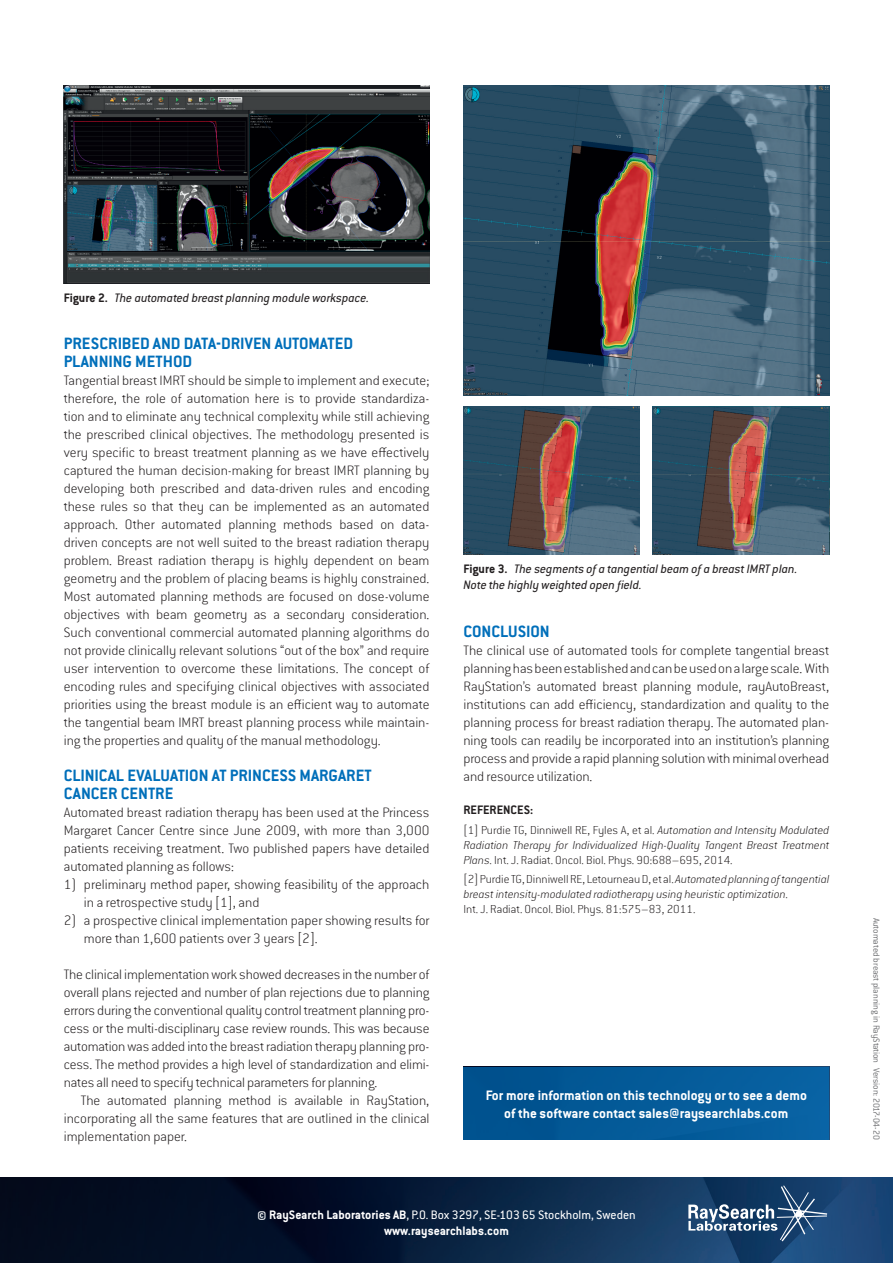
<style>
.page{position:relative;width:893px;height:1263px;background:#fff}
.page>*{position:absolute;margin:0;border:0;box-sizing:border-box;transform-origin:0 0}
.t1{font:700 18px/18px "Conduit ITC Pro";color:#006fba}
.t2{font:200 15px/18px "Conduit ITC Pro";color:#231f20;text-align:justify}
.t3{font:700 15px/18px "Conduit ITC Pro";color:#fff;text-align:center}
.t4{font:italic 13.5px/16.5px "Conduit ITC Pro";color:#231f20}
.t5{font:700 13.5px/16.2px "Conduit ITC Pro";color:#fff;text-align:center}
.t6{font:700 13.5px "Conduit ITC Pro";color:#231f20}
.t7{font:italic 200 12.75px/15px "Conduit ITC Pro";color:#231f20;text-align:justify}
.t8{font:300 9.75px "Conduit ITC Pro";letter-spacing:-.015em;color:#6c6d70}
.s1{font-weight:700;font-style:normal}
.s2{font-style:normal}
.s3{font-weight:400}
</style>
<div class="page">
<img style="left:0;top:1177px;width:893px;height:86px">
<svg style="left:688px;top:1185px;width:141px;height:58px"></svg>
<img style="left:64px;top:85px;width:365px;height:199px">
<img style="left:463px;top:85px;width:366px;height:311px">
<img style="left:463px;top:406px;width:177px;height:148px">
<img style="left:653px;top:406px;width:176px;height:148px">
<div style="left:463px;top:1067px;width:366px;height:73px;background:#045b99"></div>
<p class="t4" style="left:64px;top:289px;width:307px"><span class="s1">Figure 2.</span> The automated breast planning module workspace.</p>
<p class="t1" style="left:64px;top:334px;width:291px">PRESCRIBED AND DATA-DRIVEN AUTOMATED<br>PLANNING METHOD</p>
<p class="t2" style="left:64px;top:371px;width:367px">Tangential breast IMRT should be simple to implement and execute; therefore, the role of automation here is to provide standardiza&shy;tion and to eliminate any technical complexity while still achieving the prescribed clinical objectives. The methodology presented is very specific to breast treatment planning as we have effectively captured the human decision-making for breast IMRT planning by developing both prescribed and data-driven rules and encoding these rules so that they can be implemented as an automated approach. Other automated planning methods based on data&shy;driven concepts are not well suited to the breast radiation therapy problem. Breast radiation therapy is highly dependent on beam geometry and the problem of placing beams is highly constrained.<br>Most automated planning methods are focused on dose-volume objectives with beam geometry as a secondary consideration.<br>Such conventional commercial automated planning algorithms do not provide clinically relevant solutions “out of the box” and require user intervention to overcome these limitations. The concept of encoding rules and specifying clinical objectives with associated priorities using the breast module is an efficient way to automate the tangential beam IMRT breast planning process while maintain&shy;ing the properties and quality of the manual methodology.</p>
<p class="t1" style="left:64px;top:766px;width:310px">CLINICAL EVALUATION AT PRINCESS MARGARET<br>CANCER CENTRE</p>
<p class="t2" style="left:64px;top:803px;width:367px">Automated breast radiation therapy has been used at the Princess Margaret Cancer Centre since June 2009, with more than 3,000 patients receiving treatment. Two published papers have detailed automated planning as follows:</p>
<p class="t2" style="left:84px;top:875px;width:347px;text-indent:-20px">1) preliminary method paper, showing feasibility of the approach in a retrospective study [1], and</p>
<p class="t2" style="left:84px;top:911px;width:347px;text-indent:-20px">2) a prospective clinical implementation paper showing results for more than 1,600 patients over 3 years [2].</p>
<p class="t2" style="left:64px;top:965px;width:367px">The clinical implementation work showed decreases in the number of overall plans rejected and number of plan rejections due to planning errors during the conventional quality control treatment planning pro&shy;cess or the multi-disciplinary case review rounds. This was because automation was added into the breast radiation therapy planning pro&shy;cess. The method provides a high level of standardization and elimi&shy;nates all need to specify technical parameters for planning.</p>
<p class="t2" style="left:64px;top:1091px;width:367px;text-indent:17px">The automated planning method is available in RayStation, incorporating all the same features that are outlined in the clinical implementation paper.</p>
<p class="t4" style="left:463px;top:560px;width:335px"><span class="s1">Figure 3.</span> The segments of a tangential beam of a breast IMRT plan.<br>Note the highly weighted open field.</p>
<p class="t1" style="left:463px;top:622px;width:88px">CONCLUSION</p>
<p class="t2" style="left:463px;top:642px;width:367px">The clinical use of automated tools for complete tangential breast planning has been established and can be used on a large scale. With RayStation’s automated breast planning module, rayAutoBreast, institutions can add efficiency, standardization and quality to the planning process for breast radiation therapy. The automated plan&shy;ning tools can readily be incorporated into an institution’s planning process and provide a rapid planning solution with minimal overhead and resource utilization.</p>
<p class="t6" style="left:463px;top:802px;width:71px">REFERENCES:</p>
<p class="t7" style="left:463px;top:822px;width:367px"><span class="s2">[1] Purdie TG, Dinniwell RE, Fyles A, et al.</span> Automation and Intensity Modulated Radiation Therapy for Individualized High-Quality Tangent Breast Treatment Plans<span class="s2">. Int. J. Radiat. Oncol. Biol. Phys. 90:688–695, 2014.</span></p>
<p class="t7" style="left:463px;top:871px;width:367px;text-align:left"><span class="s2">[2] Purdie TG, Dinniwell RE, Letourneau D, et al.</span> Automated planning of tangential breast intensity-modulated radiotherapy using heuristic optimization<span class="s2">.<br>Int. J. Radiat. Oncol. Biol. Phys. 81:575–83, 2011.</span></p>
<p class="t3" style="left:486px;top:1086px;width:323px">For more information on this technology or to see a demo of the software contact sales@raysearchlabs.com</p>
<p class="t5" style="left:257px;top:1206px;width:380px">© RaySearch Laboratories AB<span class="s3">, P.O. Box 3297, SE-103 65 Stockholm, Sweden </span>www.raysearchlabs.com</p>
<p class="t8" style="left:882px;top:917px;width:224px;rotate:90deg">Automated breast planning in RayStation Version: 2017-04-20</p>
</div>
